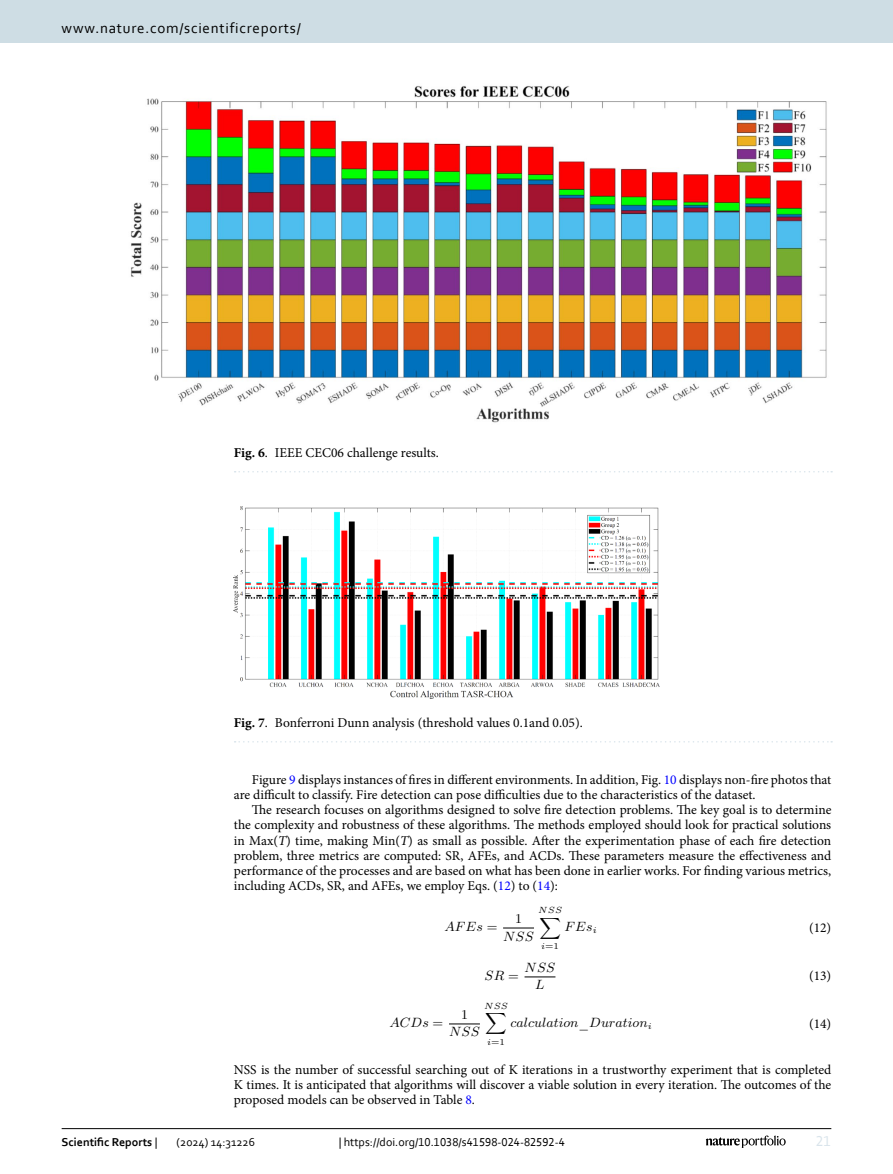
<style>
.page{position:relative;width:893px;height:1174px;background:#fff}
.page>*{position:absolute;margin:0;border:0;box-sizing:border-box;transform-origin:0 0}
.t1{font:15px "Corbel";letter-spacing:.05em;color:#000}
.t2{font:15px "LM Math Extension 10";color:#000}
.t3{font:15px "Corbel";color:#d9e4eb}
.Body_Text_Indent{font:13.5px/15px "Minion Pro";color:#000}
.Body_Text{font:13.5px/15px "Minion Pro";color:#000;text-align:justify}
.Figure_Caption{font:13.5px "Minion Pro";color:#000}
.t4{font:13.5px/17.9px "LM Math Italic 9";letter-spacing:.015em;color:#000;text-align:center}
.EQ{font:13.5px "Minion Pro";color:#000}
.t5{font:12px "Corbel";color:#000}
.t6{font:700 12px "Corbel";color:#000}
.t7{font:9px "LM Math Italic 6";letter-spacing:.08em;color:#000}
.t8{font:9px "LM Roman 6";color:#000}
.s1{font-weight:700}
.s2{color:#00f}
.s3{font-style:italic}
.s4{font-family:"LM Roman 9"}
.s5{font-family:"LM Math Italic 6"}
.s6{font-family:"SFRM0900"}
.s7{font-weight:400}
</style>
<div class="page">
<hr style="left:503px;top:927px;width:31px;height:1px;background:#000">
<hr style="left:525px;top:976px;width:30px;height:1px;background:#000">
<hr style="left:449px;top:1023px;width:31px;height:1px;background:#000">
<img style="left:234px;top:506px;width:425px;height:192px">
<svg style="left:235px;top:741px;width:597px;height:1px"></svg>
<img style="left:130px;top:86px;width:697px;height:337px">
<svg style="left:235px;top:471px;width:597px;height:1px"></svg>
<hr style="left:62px;top:1128px;width:769px;height:1px;background:#000">
<svg style="left:706px;top:1135px;width:80px;height:12px"></svg>
<div style="left:0;top:0;width:893px;height:43px;background:#cedde4"></div>
<p class="t1" style="left:62px;top:18px;width:241px">www.nature.com/scientificreports/</p>
<p class="Figure_Caption" style="left:234px;top:443px;width:207px"><span class="s1">Fig. 6</span>. IEEE CEC06 challenge results.</p>
<p class="Figure_Caption" style="left:234px;top:713px;width:350px"><span class="s1">Fig. 7</span>. Bonferroni Dunn analysis (threshold values 0.1and 0.05).</p>
<p class="Body_Text_Indent" style="left:234px;top:772px;width:599px;text-indent:18px">Figure <span class="s2">9</span> displays instances of fires in different environments. In addition, Fig. <span class="s2">10</span> displays non-fire photos that are difficult to classify. Fire detection can pose difficulties due to the characteristics of the dataset.</p>
<p class="Body_Text_Indent" style="left:234px;top:802px;width:599px;text-align:justify;text-indent:18px">The research focuses on algorithms designed to solve fire detection problems. The key goal is to determine the complexity and robustness of these algorithms. The methods employed should look for practical solutions in Max(<span class="s3">T</span>) time, making Min(<span class="s3">T</span>) as small as possible. After the experimentation phase of each fire detection problem, three metrics are computed: SR, AFEs, and ACDs. These parameters measure the effectiveness and performance of the processes and are based on what has been done in earlier works. For finding various metrics, including ACDs, SR, and AFEs, we employ Eqs. (<span class="s2">12</span>) to (<span class="s2">14</span>):</p>
<p class="t4" style="left:444px;top:919px;width:55px">AFEs <span class="s4">=</span></p>
<p class="t4" style="left:503px;top:910px;width:32px"><span class="s4">1<br></span>NSS</p>
<p class="t7" style="left:538px;top:906px;width:25px">NSS</p>
<p class="t2" style="left:539px;top:903px;width:23px">∑</p>
<p class="t8" style="left:541px;top:938px;width:19px"><span class="s5">i</span>=1</p>
<p class="t4" style="left:565px;top:919px;width:34px">FEs<sub>i</sub></p>
<p class="EQ" style="left:809px;top:918px;width:24px">(12)</p>
<p class="t4" style="left:485px;top:968px;width:36px">SR <span class="s4">=</span></p>
<p class="t4" style="left:525px;top:959px;width:32px">NSS<br>L</p>
<p class="EQ" style="left:809px;top:966px;width:24px">(13)</p>
<p class="t7" style="left:484px;top:1002px;width:25px">NSS</p>
<p class="t2" style="left:485px;top:999px;width:23px">∑</p>
<p class="t8" style="left:487px;top:1034px;width:19px"><span class="s5">i</span>=1</p>
<p class="t4" style="left:389px;top:1015px;width:55px">ACDs <span class="s4">=</span></p>
<p class="t4" style="left:449px;top:1006px;width:32px"><span class="s4">1<br></span>NSS</p>
<p class="t4" style="left:510px;top:1015px;width:143px">calculation<span class="s6">_</span>Duration<sub>i</sub></p>
<p class="EQ" style="left:809px;top:1014px;width:24px">(14)</p>
<p class="Body_Text" style="left:234px;top:1062px;width:599px">NSS is the number of successful searching out of K iterations in a trustworthy experiment that is completed K times. It is anticipated that algorithms will discover a viable solution in every iteration. The outcomes of the proposed models can be observed in Table <span class="s2">8</span>.</p>
<p class="t6" style="left:62px;top:1134px;width:97px">Scientific Reports <span class="s7">|</span></p>
<p class="t5" style="left:177px;top:1134px;width:80px">(2024) 14:31226</p>
<p class="t5" style="left:339px;top:1134px;width:228px">| https://doi.org/10.1038/s41598-024-82592-4</p>
<p class="t3" style="left:816px;top:1132px;width:17px">21</p>
</div>
